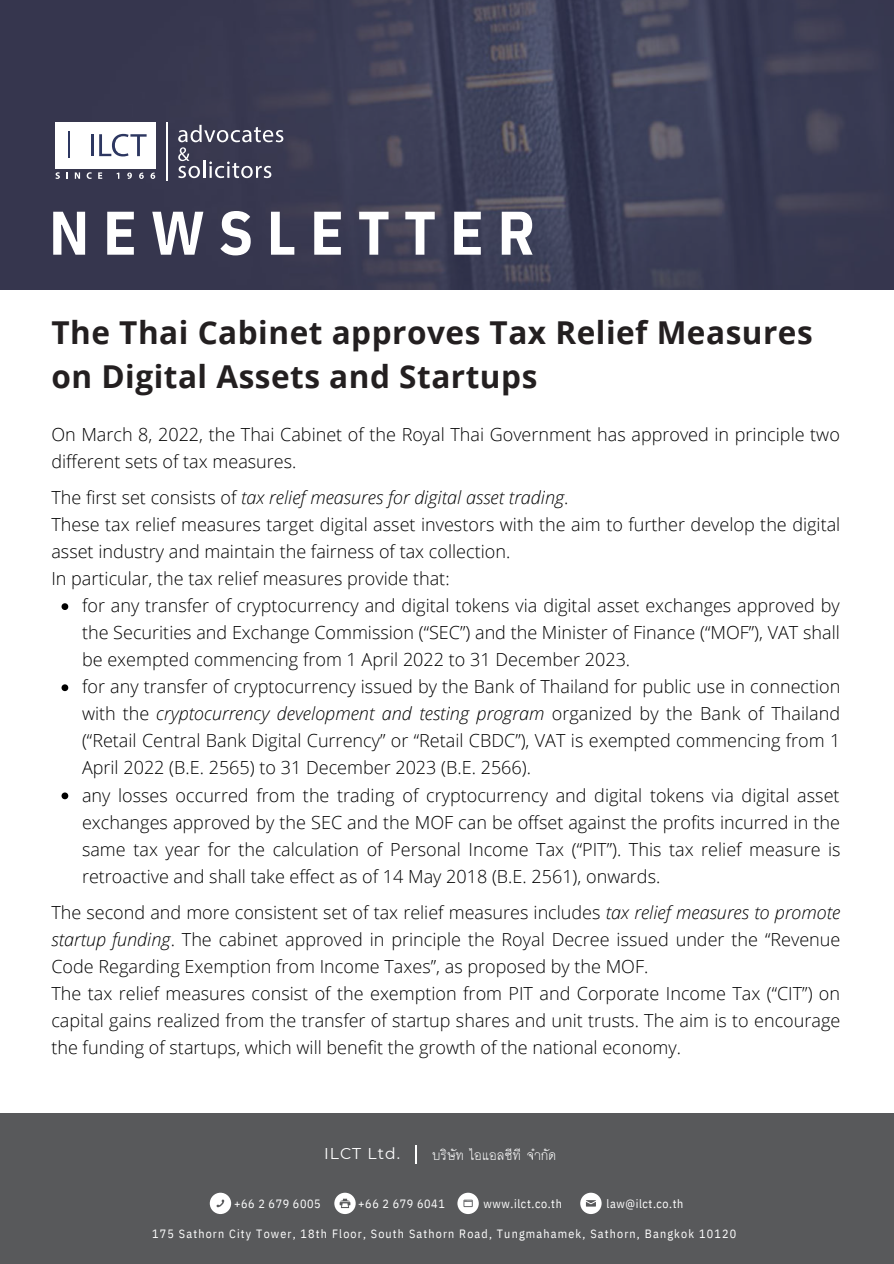
<style>
.page{position:relative;width:894px;height:1264px;background:#fff}
.page>*{position:absolute;margin:0;border:0;box-sizing:border-box;transform-origin:0 0}
.t1{font:700 61.5px "IBM Plex Sans Cond";letter-spacing:.225em;color:#fff}
.t2{font:700 31.5px/44px "Open Sans";letter-spacing:.015em;color:#231f20}
.t3{font:19.05px "Kani Ga";color:#fff}
.t4{font:300 18px/27px "Open Sans";color:#000}
.t5{font:15.6px "Montserrat";letter-spacing:.065em;color:#fff}
.t6{font:12px "IBM Plex Sans Cond";letter-spacing:.1em;color:#fff}
.t7{font:12px "IBM Plex Sans Cond";letter-spacing:.05em;color:#fff}
.s1{font-style:italic}
</style>
<div class="page">
<svg style="left:0;top:0;width:893px;height:290px;background:#3b3c54"></svg>
<div style="left:55px;top:122px;width:101px;height:46px;background:#fff"></div>
<svg style="left:55px;top:172px;width:5px;height:7px"></svg>
<svg style="left:66px;top:172px;width:2px;height:7px"></svg>
<svg style="left:75px;top:172px;width:5px;height:7px"></svg>
<svg style="left:87px;top:172px;width:5px;height:7px"></svg>
<svg style="left:98px;top:172px;width:4px;height:7px"></svg>
<svg style="left:116px;top:173px;width:3px;height:6px"></svg>
<svg style="left:127px;top:172px;width:5px;height:7px"></svg>
<svg style="left:139px;top:172px;width:5px;height:7px"></svg>
<svg style="left:150px;top:172px;width:5px;height:7px"></svg>
<hr style="left:91px;top:134px;width:3px;height:22px;background:#2d3761">
<svg style="left:99px;top:134px;width:47px;height:22px"></svg>
<svg style="left:69px;top:131px;width:1px;height:26px"></svg>
<hr style="left:166px;top:122px;width:2px;height:58px;background:#fff">
<svg style="left:178px;top:125px;width:105px;height:53px;background:#5b5b6e"></svg>
<div style="left:0;top:1112px;width:893px;height:151px;background:#58595b"></div>
<div style="left:210px;top:1192px;width:21px;height:21px;background:#fff;border-radius:50%"></div>
<svg style="left:216px;top:1199px;width:8px;height:8px"></svg>
<svg style="left:334px;top:1192px;width:21px;height:21px"></svg>
<svg style="left:339px;top:1198px;width:11px;height:9px"></svg>
<div style="left:580px;top:1192px;width:21px;height:21px;background:#fff;border-radius:50%"></div>
<svg style="left:585px;top:1200px;width:11px;height:6px"></svg>
<svg style="left:457px;top:1192px;width:21px;height:21px"></svg>
<svg style="left:463px;top:1199px;width:9px;height:7px"></svg>
<svg style="left:415px;top:1145px;width:1px;height:18px"></svg>
<svg style="left:61px;top:603px;width:7px;height:7px"></svg>
<svg style="left:61px;top:684px;width:7px;height:7px"></svg>
<svg style="left:61px;top:792px;width:7px;height:7px"></svg>
<h1 class="t1" style="left:49px;top:184px;width:487px">NEWSLETTER</h1>
<h2 class="t2" style="left:51px;top:310px;width:762px">The Thai Cabinet approves Tax Relief Measures on Digital Assets and Startups</h2>
<p class="t4" style="left:51px;top:420px;width:789px">On March 8, 2022, the Thai Cabinet of the Royal Thai Government has approved in principle two different sets of tax measures.</p>
<p class="t4" style="left:51px;top:483px;width:790px">The first set consists of <span class="s1">tax relief measures for digital asset trading</span>.<br>These tax relief measures target digital asset investors with the aim to further develop the digital asset industry and maintain the fairness of tax collection.<br>In particular, the tax relief measures provide that:</p>
<p class="t4" style="left:82px;top:591px;width:760px">for any transfer of cryptocurrency and digital tokens via digital asset exchanges approved by the Securities and Exchange Commission (“SEC”) and the Minister of Finance (“MOF”), VAT shall be exempted commencing from 1 April 2022 to 31 December 2023.<br>for any transfer of cryptocurrency issued by the Bank of Thailand for public use in connection with the <span class="s1">cryptocurrency development and testing program</span> organized by the Bank of Thailand (“Retail Central Bank Digital Currency” or “Retail CBDC”), VAT is exempted commencing from 1<br>April 2022 (B.E. 2565) to 31 December 2023 (B.E. 2566).<br>any losses occurred from the trading of cryptocurrency and digital tokens via digital asset exchanges approved by the SEC and the MOF can be offset against the profits incurred in the same tax year for the calculation of Personal Income Tax (“PIT”). This tax relief measure is retroactive and shall take effect as of 14 May 2018 (B.E. 2561), onwards.</p>
<p class="t4" style="left:51px;top:898px;width:790px">The second and more consistent set of tax relief measures includes <span class="s1">tax relief measures to promote startup funding</span>. The cabinet approved in principle the Royal Decree issued under the “Revenue Code Regarding Exemption from Income Taxes”, as proposed by the MOF.<br>The tax relief measures consist of the exemption from PIT and Corporate Income Tax (“CIT”) on capital gains realized from the transfer of startup shares and unit trusts. The aim is to encourage the funding of startups, which will benefit the growth of the national economy.</p>
<p class="t5" style="left:324px;top:1143px;width:77px">ILCT Ltd.</p>
<p class="t3" style="left:432px;top:1144px;width:126px">บริษัท ไอแอลซีทีจํากัด</p>
<p class="t7" style="left:358px;top:1194px;width:88px">+66 2 679 6041</p>
<p class="t7" style="left:234px;top:1194px;width:88px">+66 2 679 6005</p>
<p class="t7" style="left:606px;top:1194px;width:78px">law@ilct.co.th</p>
<p class="t7" style="left:483px;top:1194px;width:80px">www.ilct.co.th</p>
<p class="t6" style="left:152px;top:1223px;width:585px">175 Sathorn City Tower, 18th Floor, South Sathorn Road, Tungmahamek, Sathorn, Bangkok 10120</p>
</div>
